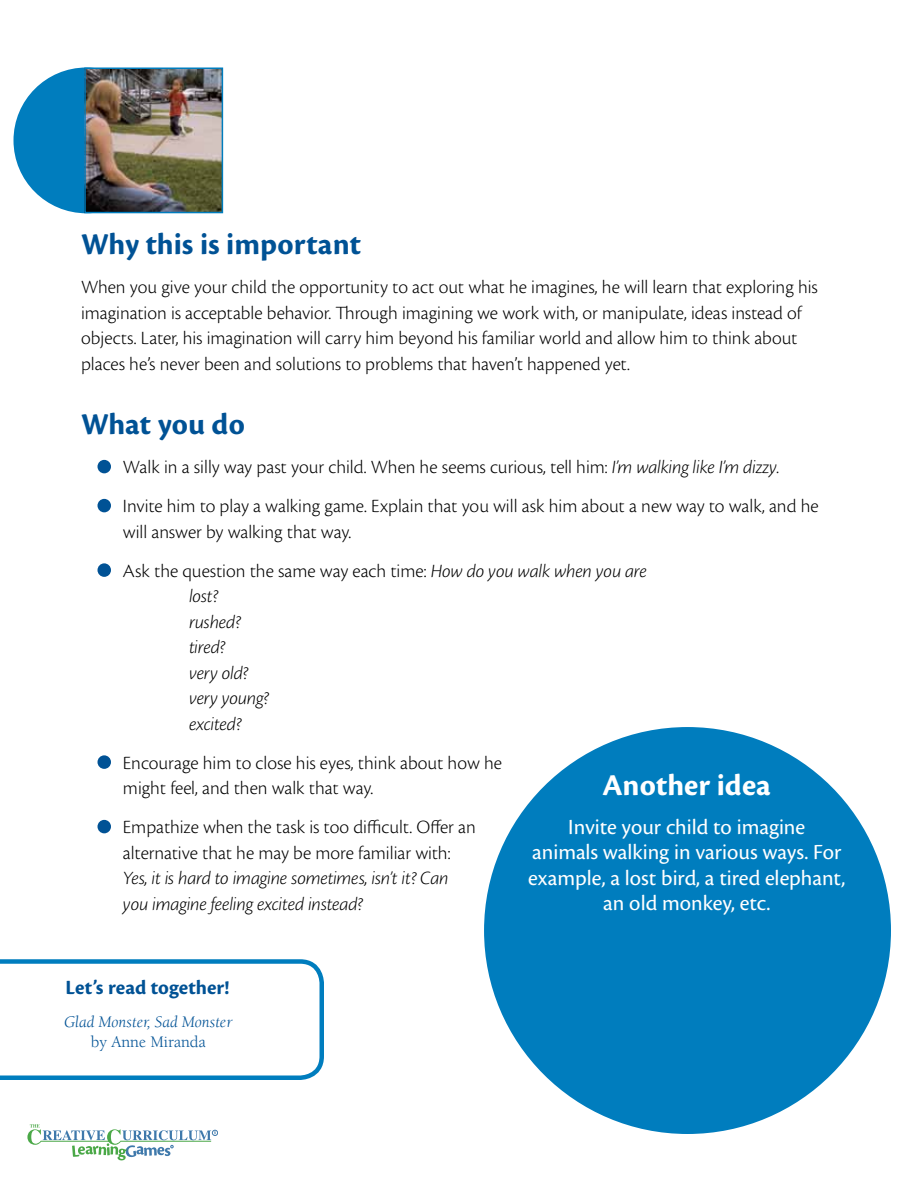
<style>
.page{position:relative;width:918px;height:1188px;background:#fff}
.page>*{position:absolute;margin:0;border:0;box-sizing:border-box;transform-origin:0 0}
.t1{font:700 31.5px "Cronos Pro";color:#005295}
.t2{font:700 31.5px "Cronos Pro";color:#fff}
.t3{font:22.5px/25.5px "Cronos Pro";color:#fff;text-align:center}
.t4{font:700 21px "Cronos Pro";letter-spacing:.005em;color:#005295}
.t5{font:300 19.5px/25.5px "Cronos Pro";color:#000}
.t6{font:italic 300 19.5px/25.5px "Cronos Pro";letter-spacing:-.015em;color:#000}
.t7{font:italic 16.5px "Berkeley Std";color:#005295}
.t8{font:16.5px "Berkeley Std";color:#005295}
.s1{font-style:italic}
</style>
<div class="page">
<div style="left:14px;top:68px;width:145px;height:145px;background:#007dbe;border-radius:50%"></div>
<svg style="left:27px;top:1124px;width:191px;height:36px"></svg>
<div style="left:98px;top:460px;width:13px;height:13px;background:#005295;border-radius:50%"></div>
<div style="left:98px;top:499px;width:13px;height:13px;background:#005295;border-radius:50%"></div>
<div style="left:98px;top:563px;width:13px;height:14px;background:#005295;border-radius:50%"></div>
<div style="left:98px;top:755px;width:13px;height:14px;background:#005295;border-radius:50%"></div>
<div style="left:98px;top:820px;width:13px;height:13px;background:#005295;border-radius:50%"></div>
<img style="left:83px;top:67px;width:141px;height:147px">
<svg style="left:0;top:959px;width:324px;height:121px"></svg>
<div style="left:484px;top:727px;width:407px;height:407px;background:#007dbe;border-radius:50%"></div>
<h1 class="t1" style="left:81px;top:226px;width:282px">Why this is important</h1>
<p class="t5" style="left:81px;top:274px;width:738px">When you give your child the opportunity to act out what he imagines, he will learn that exploring his imagination is acceptable behavior. Through imagining we work with, or manipulate, ideas instead of objects. Later, his imagination will carry him beyond his familiar world and allow him to think about places he’s never been and solutions to problems that haven’t happened yet.</p>
<h1 class="t1" style="left:81px;top:406px;width:165px">What you do</h1>
<p class="t5" style="left:123px;top:448px;width:697px;line-height:39px">Walk in a silly way past your child. When he seems curious, tell him: <span class="s1">I’m walking like I’m dizzy.<br></span>Invite him to play a walking game. Explain that you will ask him about a new way to walk, and he</p>
<p class="t5" style="left:123px;top:512px;width:525px;line-height:39px">will answer by walking that way.<br>Ask the question the same way each time: <span class="s1">How do you walk when you are</span></p>
<p class="t6" style="left:189px;top:584px;width:81px">lost? rushed? tired?<br>very old? very young? excited?</p>
<p class="t5" style="left:123px;top:750px;width:381px">Encourage him to close his eyes, think about how he might feel, and then walk that way.</p>
<p class="t5" style="left:123px;top:814px;width:354px">Empathize when the task is too difficult. Offer an alternative that he may be more familiar with:</p>
<p class="t6" style="left:123px;top:866px;width:327px">Yes, it is hard to imagine sometimes, isn’t it? Can you imagine feeling excited instead?</p>
<h1 class="t2" style="left:603px;top:767px;width:170px">Another idea</h1>
<p class="t3" style="left:528px;top:814px;width:319px">Invite your child to imagine<br>animals walking in various ways. For example, a lost bird, a tired elephant, an old monkey, etc.</p>
<p class="t4" style="left:65px;top:975px;width:166px">Let’s read together!</p>
<p class="t7" style="left:64px;top:1013px;width:170px">Glad Monster, Sad Monster</p>
<p class="t8" style="left:91px;top:1033px;width:116px">by Anne Miranda</p>
</div>
